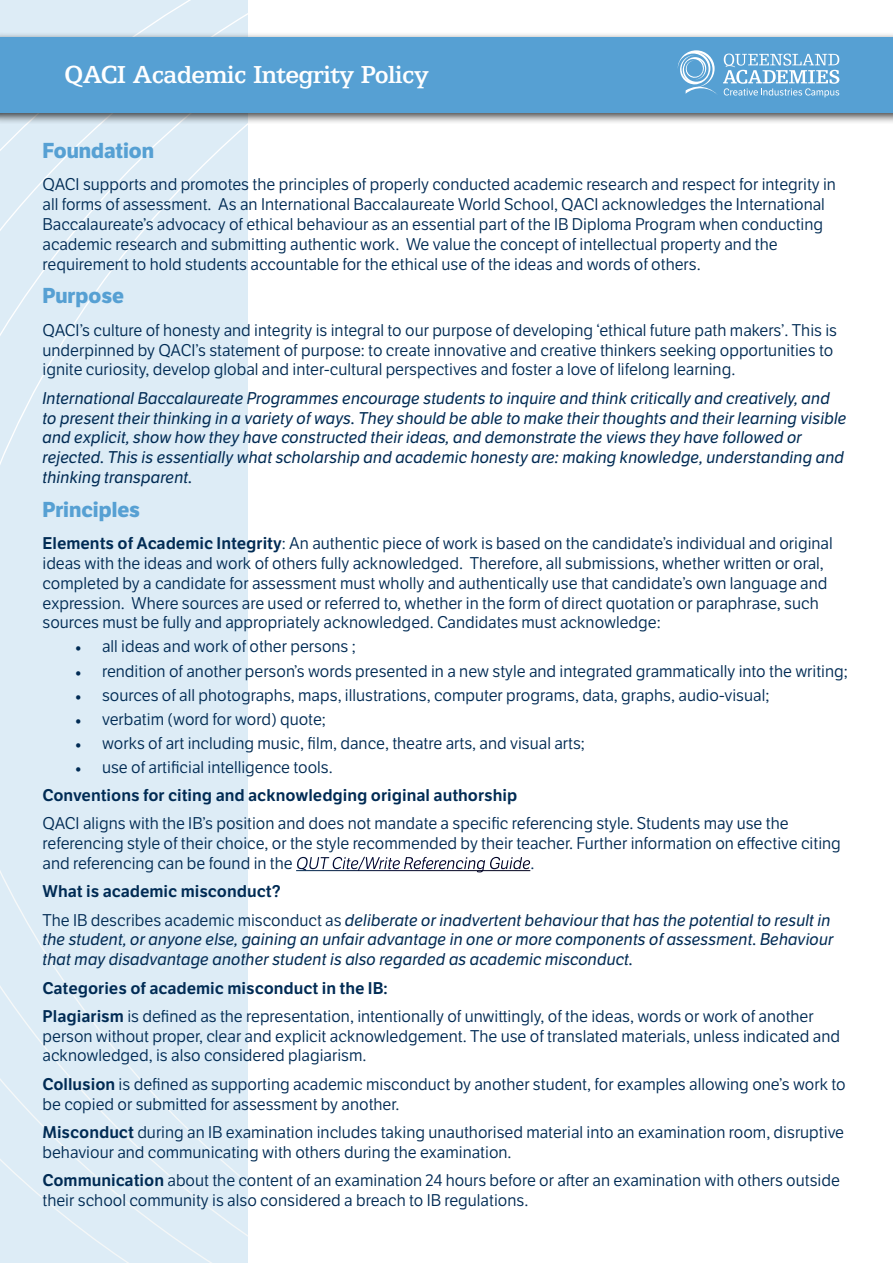
<style>
.page{position:relative;width:893px;height:1263px;background:#fff}
.page>*{position:absolute;margin:0;border:0;box-sizing:border-box;transform-origin:0 0}
.t1{font:500 24px "Egyptian 505 SBOP";letter-spacing:-.02em;color:#fff}
.t2{font:700 21px "LFT Etica";color:#56a0d3}
.t3{font:16.5px/19.8px "LFT Etica";color:#002b54}
.t4{font:italic 16.5px/19.8px "LFT Etica";color:#002b54}
.t5{font:600 16.5px/28.3px "LFT Etica";color:#002b54}
.s1{font-weight:600}
.s2{font-family:"Minion Pro"}
.s3{font-family:"Minion Pro";font-weight:400}
.s4{font-weight:400}
.s5{font-style:italic;color:#fff}
.s6{font-weight:600;font-style:normal}
.s7{font-style:normal}
</style>
<div class="page">
<div style="left:0;top:0;width:248px;height:1263px;background:#ddecf6"></div>
<svg style="left:0;top:250px;width:128px;height:111px"></svg>
<svg style="left:0;top:13px;width:248px;height:237px"></svg>
<svg style="left:0;top:0;width:213px;height:167px"></svg>
<svg style="left:0;top:963px;width:248px;height:274px"></svg>
<svg style="left:0;top:1060px;width:233px;height:203px"></svg>
<svg style="left:0;top:1144px;width:149px;height:119px"></svg>
<div style="left:0;top:32px;width:893px;height:92px;background:#000;opacity:.75"></div>
<div style="left:0;top:37px;width:893px;height:75px;background:#56a0d3"></div>
<svg style="left:677px;top:50px;width:162px;height:47px"></svg>
<h1 class="t1" style="left:64px;top:61px;width:366px">QACI Academic Integrity Policy</h1>
<p class="t2" style="left:43px;top:138px;width:113px">Foundation</p>
<p class="t3" style="left:43px;top:175px;width:795px">QACI supports and promotes the principles of properly conducted academic research and respect for integrity in all forms of assessment. As an International Baccalaureate World School, QACI acknowledges the International Baccalaureate’s advocacy of ethical behaviour as an essential part of the IB Diploma Program when conducting academic research and submitting authentic work. We value the concept of intellectual property and the requirement to hold students accountable for the ethical use of the ideas and words of others.</p>
<p class="t2" style="left:43px;top:283px;width:83px">Purpose</p>
<p class="t3" style="left:43px;top:321px;width:796px">QACI’s culture of honesty and integrity is integral to our purpose of developing ‘ethical future path makers’. This is underpinned by QACI’s statement of purpose: to create innovative and creative thinkers seeking opportunities to ignite curiosity, develop global and inter-cultural perspectives and foster a love of lifelong learning.</p>
<p class="t4" style="left:43px;top:388px;width:806px">International Baccalaureate Programmes encourage students to inquire and think critically and creatively, and to present their thinking in a variety of ways. They should be able to make their thoughts and their learning visible and explicit, show how they have constructed their ideas, and demonstrate the views they have followed or rejected. This is essentially what scholarship and academic honesty are: making knowledge, understanding and thinking transparent.</p>
<p class="t2" style="left:43px;top:496px;width:99px">Principles</p>
<p class="t3" style="left:43px;top:534px;width:792px"><span class="s1">Elements of Academic Integrity</span>: An authentic piece of work is based on the candidate’s individual and original ideas with the ideas and work of others fully acknowledged. Therefore, all submissions, whether written or oral, completed by a candidate for assessment must wholly and authentically use that candidate’s own language and expression. Where sources are used or referred to, whether in the form of direct quotation or paraphrase, such sources must be fully and appropriately acknowledged. Candidates must acknowledge:</p>
<p class="t3" style="left:75px;top:637px;width:282px"><span class="s2">•</span> all ideas and work of other persons ;</p>
<p class="t3" style="left:75px;top:661px;width:774px"><span class="s2">•</span> rendition of another person’s words presented in a new style and integrated grammatically into the writing;</p>
<p class="t3" style="left:75px;top:685px;width:696px"><span class="s2">•</span> sources of all photographs, maps, illustrations, computer programs, data, graphs, audio-visual;</p>
<p class="t3" style="left:75px;top:709px;width:252px"><span class="s2">•</span> verbatim (word for word) quote;</p>
<p class="t3" style="left:75px;top:733px;width:511px"><span class="s2">•</span> works of art including music, film, dance, theatre arts, and visual arts;</p>
<p class="t5" style="left:43px;top:753px;width:476px;text-indent:33px"><span class="s3">•</span> <span class="s4">use of artificial intelligence tools.<br></span>Conventions for citing and acknowledging original authorship</p>
<p class="t3" style="left:43px;top:814px;width:800px">QACI aligns with the IB’s position and does not mandate a specific referencing style. Students may use the referencing style of their choice, or the style recommended by their teacher. Further information on effective citing and referencing can be found in the <span class="s5">QUT Cite/Write Referencing Guide</span>.</p>
<p class="t4" style="left:43px;top:878px;width:790px;line-height:28.3px"><span class="s6">What is academic misconduct?<br></span><span class="s7">The IB describes academic misconduct as</span> deliberate or inadvertent behaviour that has the potential to result in</p>
<p class="t4" style="left:43px;top:930px;width:792px">the student, or anyone else, gaining an unfair advantage in one or more components of assessment. Behaviour that may disadvantage another student is also regarded as academic misconduct.</p>
<p class="t3" style="left:43px;top:974px;width:773px;line-height:28.3px"><span class="s1">Categories of academic misconduct in the IB:<br>Plagiarism</span> is defined as the representation, intentionally of unwittingly, of the ideas, words or work of another</p>
<p class="t3" style="left:43px;top:1026px;width:799px">person without proper, clear and explicit acknowledgement. The use of translated materials, unless indicated and acknowledged, is also considered plagiarism.</p>
<p class="t3" style="left:43px;top:1074px;width:805px"><span class="s1">Collusion</span> is defined as supporting academic misconduct by another student, for examples allowing one’s work to be copied or submitted for assessment by another.</p>
<p class="t3" style="left:43px;top:1122px;width:803px"><span class="s1">Misconduct</span> during an IB examination includes taking unauthorised material into an examination room, disruptive behaviour and communicating with others during the examination.</p>
<p class="t3" style="left:43px;top:1171px;width:799px"><span class="s1">Communication</span> about the content of an examination 24 hours before or after an examination with others outside their school community is also considered a breach to IB regulations.</p>
</div>
